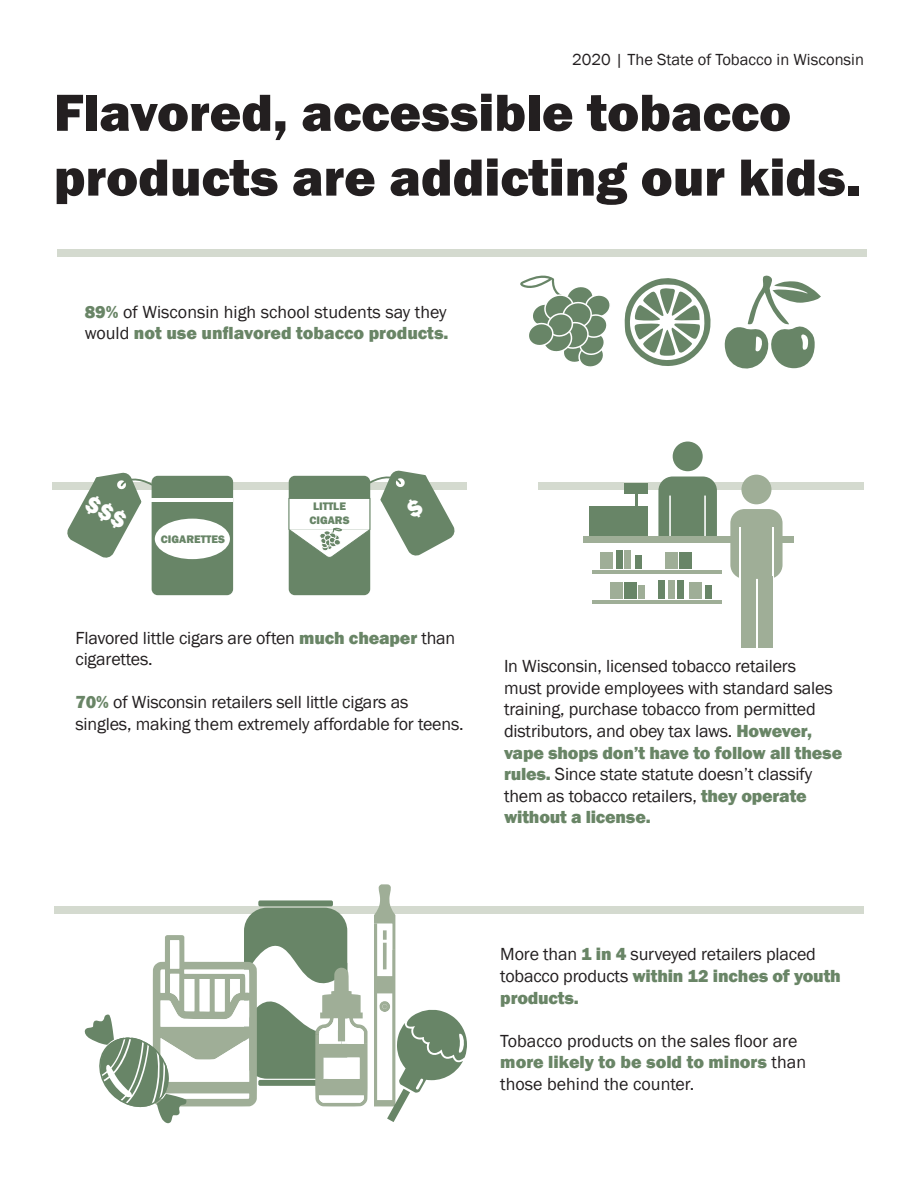
<style>
.page{position:relative;width:918px;height:1188px;background:#fff}
.page>*{position:absolute;margin:0;border:0;box-sizing:border-box;transform-origin:0 0}
.t1{font:800 54px/64.8px "Franklin Gothic";color:#231f20}
.t2{font:18px/21.6px "Franklin Gothic";letter-spacing:-.01em;color:#231f20}
.t3{font:16.5px "Franklin Gothic";color:#231f20}
.t4{font:800 11.25px/13.5px "Franklin Gothic";color:#688567;text-align:center}
.s1{font-weight:800;color:#698566}
</style>
<div class="page">
<div style="left:539px;top:483px;width:325px;height:7px;background:#d4dacf"></div>
<div style="left:53px;top:483px;width:414px;height:7px;background:#d4dacf"></div>
<div style="left:54px;top:907px;width:810px;height:7px;background:#d4dacf"></div>
<div style="left:246px;top:910px;width:99px;height:166px;background:#688567;border-radius:21px"></div>
<div style="left:244px;top:908px;width:103px;height:171px;border:4px solid #688567;border-radius:21px"></div>
<div style="left:258px;top:900px;width:75px;height:6px;background:#688567;border-radius:2px"></div>
<svg style="left:84px;top:935px;width:284px;height:188px"></svg>
<svg style="left:374px;top:884px;width:93px;height:238px"></svg>
<div style="left:673px;top:442px;width:30px;height:29px;background:#688567;border-radius:50%"></div>
<svg style="left:658px;top:477px;width:59px;height:59px;background:#718c70"></svg>
<div style="left:583px;top:536px;width:211px;height:7px;background:#9fae97"></div>
<hr style="left:592px;top:570px;width:130px;height:4px;background:#9fae97">
<hr style="left:592px;top:601px;width:130px;height:3px;background:#9fae97">
<div style="left:600px;top:552px;width:13px;height:17px;background:#9fae97"></div>
<div style="left:616px;top:550px;width:7px;height:19px;background:#688567"></div>
<div style="left:665px;top:552px;width:12px;height:17px;background:#9fae97"></div>
<div style="left:610px;top:582px;width:13px;height:17px;background:#9fae97"></div>
<div style="left:690px;top:582px;width:12px;height:17px;background:#9fae97"></div>
<div style="left:659px;top:580px;width:6px;height:19px;background:#688567"></div>
<div style="left:677px;top:580px;width:7px;height:19px;background:#688567"></div>
<div style="left:680px;top:552px;width:12px;height:17px;background:#688567"></div>
<div style="left:625px;top:582px;width:12px;height:17px;background:#688567"></div>
<div style="left:625px;top:550px;width:6px;height:19px;background:#9fae97"></div>
<div style="left:668px;top:580px;width:6px;height:19px;background:#9fae97"></div>
<div style="left:636px;top:555px;width:6px;height:13px;background:#688567"></div>
<div style="left:705px;top:586px;width:7px;height:13px;background:#688567"></div>
<div style="left:639px;top:586px;width:6px;height:13px;background:#9fae97"></div>
<div style="left:589px;top:507px;width:59px;height:29px;background:#688567"></div>
<svg style="left:635px;top:494px;width:2px;height:13px"></svg>
<div style="left:625px;top:483px;width:23px;height:11px;background:#688567"></div>
<div style="left:741px;top:475px;width:30px;height:29px;background:#9fae97;border-radius:50%"></div>
<div style="left:730px;top:509px;width:53px;height:70px;background:#9fae97;border-radius:14px"></div>
<hr style="left:739px;top:527px;width:2px;height:61px;background:#fff">
<hr style="left:773px;top:527px;width:1px;height:61px;background:#fff">
<div style="left:741px;top:576px;width:15px;height:71px;background:#9fae97"></div>
<div style="left:758px;top:576px;width:15px;height:71px;background:#9fae97"></div>
<div style="left:57px;top:249px;width:810px;height:7px;background:#d4dacf"></div>
<svg style="left:520px;top:275px;width:90px;height:92px"></svg>
<svg style="left:624px;top:278px;width:87px;height:88px"></svg>
<svg style="left:724px;top:275px;width:97px;height:94px"></svg>
<div style="left:152px;top:476px;width:81px;height:119px;background:#688567;border-radius:6px"></div>
<div style="left:289px;top:476px;width:81px;height:119px;background:#688567;border-radius:6px"></div>
<hr style="left:152px;top:498px;width:81px;height:4px;background:#fff">
<div style="left:155px;top:519px;width:75px;height:40px;background:#fff;border-radius:50%"></div>
<svg style="left:66px;top:472px;width:88px;height:87px"></svg>
<svg style="left:288px;top:470px;width:168px;height:88px"></svg>
<p class="t3" style="left:572px;top:50px;width:293px">2020 | The State of Tobacco in Wisconsin</p>
<p class="t1" style="left:54px;top:80px;width:808px">Flavored, accessible tobacco products are addicting our kids.</p>
<p class="t2" style="left:85px;top:301px;width:365px"><span class="s1">89%</span> of Wisconsin high school students say they would <span class="s1">not use unflavored tobacco products.</span></p>
<p class="t4" style="left:161px;top:532px;width:65px">CIGARETTES</p>
<p class="t4" style="left:309px;top:499px;width:42px">LITTLE<br>CIGARS</p>
<p class="t2" style="left:75px;top:627px;width:381px">Flavored little cigars are often <span class="s1">much cheaper</span> than cigarettes.</p>
<p class="t2" style="left:75px;top:692px;width:390px"><span class="s1">70%</span> of Wisconsin retailers sell little cigars as singles, making them extremely affordable for teens.</p>
<p class="t2" style="left:504px;top:656px;width:340px">In Wisconsin, licensed tobacco retailers<br>must provide employees with standard sales training, purchase tobacco from permitted distributors, and obey tax laws. <span class="s1">However, vape shops don’t have to follow all these rules.</span> Since state statute doesn’t classify them as tobacco retailers, <span class="s1">they operate without a license.</span></p>
<p class="t2" style="left:500px;top:944px;width:342px">More than <span class="s1">1 in 4</span> surveyed retailers placed tobacco products <span class="s1">within 12 inches of youth products.</span></p>
<p class="t2" style="left:500px;top:1030px;width:307px">Tobacco products on the sales floor are <span class="s1">more likely to be sold to minors</span> than those behind the counter.</p>
</div>
